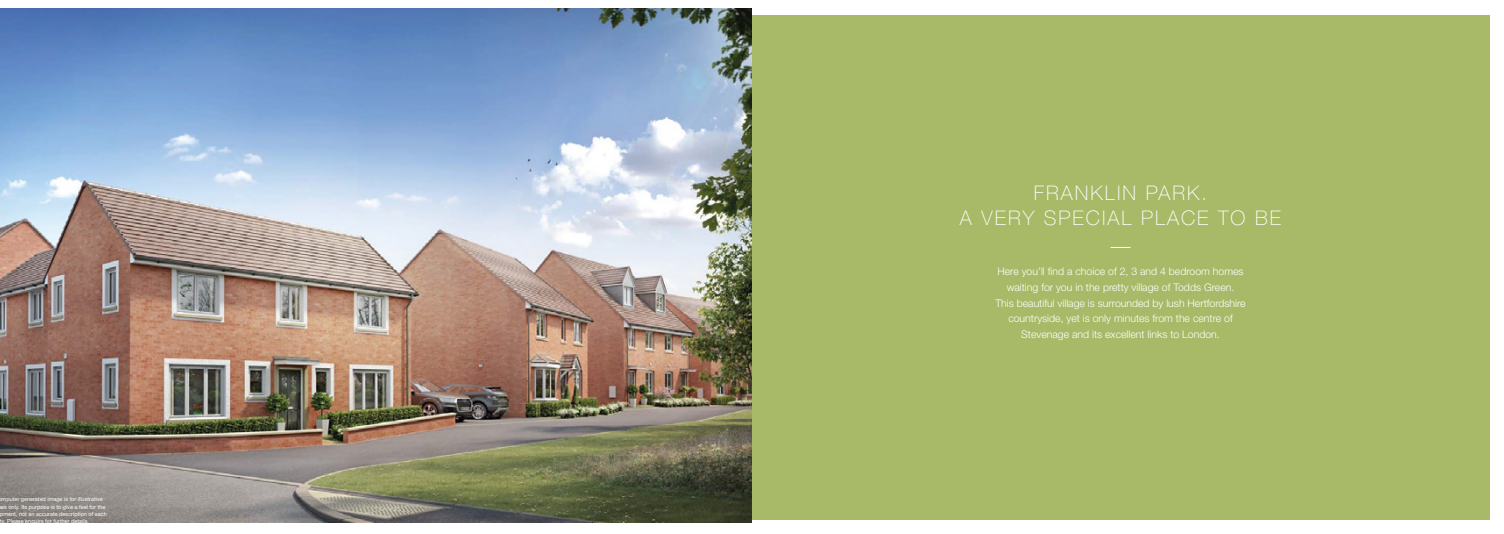
<style>
.page{position:relative;width:1504px;height:534px;background:#fff}
.page>*{position:absolute;margin:0;border:0;box-sizing:border-box;transform-origin:0 0}
.t1{font:100 20.12px/24.5px "Helvetica Neue LT Std";letter-spacing:.1em;color:#fff;text-align:center}
.t2{font:300 10.5px/15.8px "Helvetica Neue LT Std";color:#fff;text-align:center}
.t3{font:5.51px/7.4px "Helvetica Neue LT Std";color:#fff}
</style>
<div class="page">
<img style="left:0;top:9px;width:752px;height:513px">
<div style="left:752px;top:16px;width:736px;height:503px;background:#a8b967"></div>
<svg style="left:1110px;top:247px;width:20px;height:1px"></svg>
<p class="t3" style="left:-2px;top:495px;width:110px">omputer generated image is for illustrative es only. Its purpose is to give a feel for the pment, not an accurate description of each ty. Please enquire for further details.</p>
<h1 class="t1" style="left:959px;top:180px;width:322px">FRANKLIN PARK.<br>A VERY SPECIAL PLACE TO BE</h1>
<p class="t2" style="left:995px;top:263px;width:252px">Here you’ll find a choice of 2, 3 and 4 bedroom homes waiting for you in the pretty village of Todds Green.<br>This beautiful village is surrounded by lush Hertfordshire countryside, yet is only minutes from the centre of Stevenage and its excellent links to London.</p>
</div>
